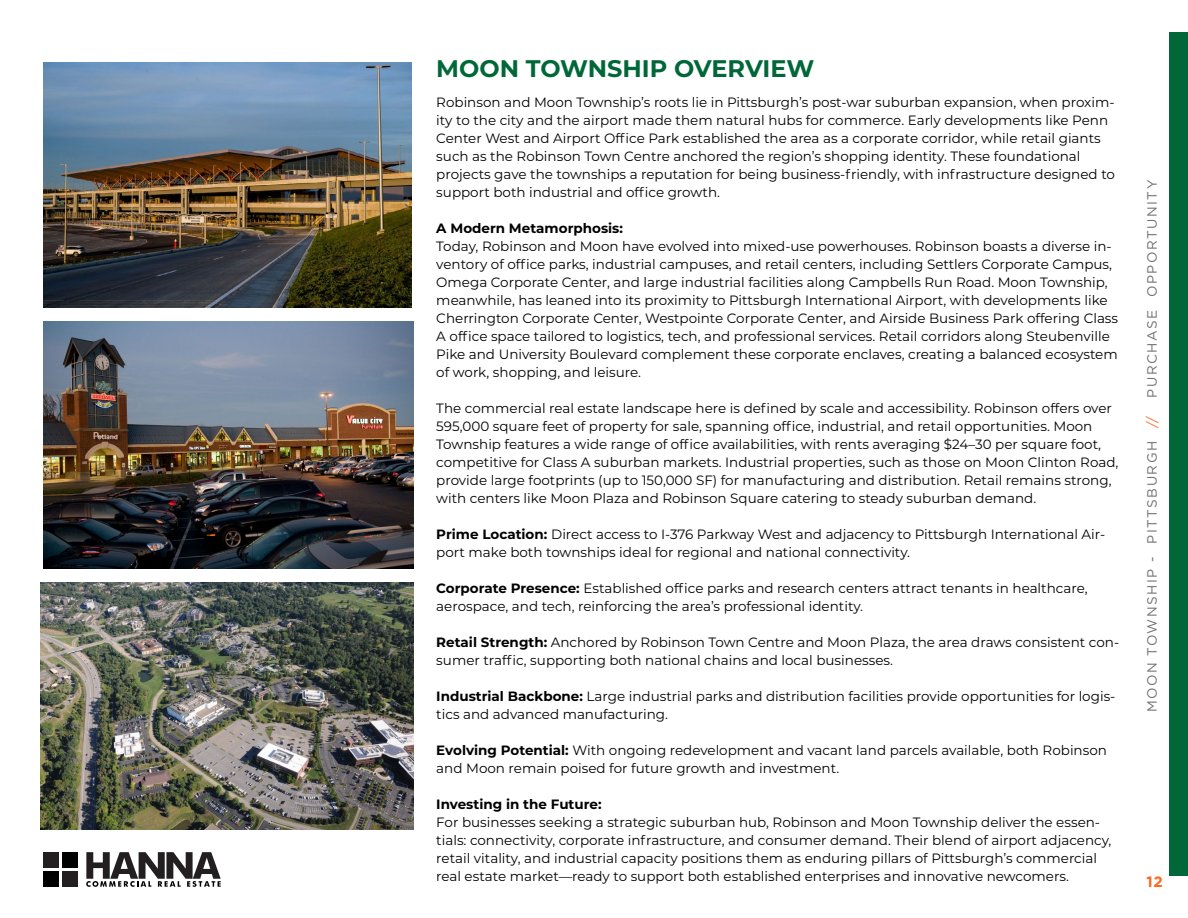
<style>
.page{position:relative;width:1188px;height:918px;background:#fff}
.page>*{position:absolute;margin:0;border:0;box-sizing:border-box;transform-origin:0 0}
.t1{font:700 24px "Montserrat";color:#006838}
.t2{font:700 15px "Gotham";color:#ff671d}
.t3{font:13.5px/18px "Montserrat";color:#000}
.t4{font:13.5px "Gotham";letter-spacing:.11em;color:#6f7171}
.t5{font:700 13.5px "Montserrat";color:#000}
.s1{font-weight:700}
.s2{color:#ff671d}
</style>
<div class="page">
<div style="left:1170px;top:33px;width:18px;height:843px;background:#006838"></div>
<svg style="left:86px;top:852px;width:135px;height:35px"></svg>
<div style="left:43px;top:852px;width:16px;height:16px;background:#231f20"></div>
<div style="left:62px;top:852px;width:16px;height:16px;background:#000"></div>
<div style="left:43px;top:871px;width:16px;height:16px;background:#000"></div>
<div style="left:62px;top:871px;width:16px;height:16px;background:#231f20"></div>
<img style="left:43px;top:322px;width:371px;height:246px">
<img style="left:43px;top:62px;width:368px;height:246px">
<img style="left:41px;top:582px;width:373px;height:248px">
<h1 class="t1" style="left:436px;top:51px;width:379px">MOON TOWNSHIP OVERVIEW</h1>
<p class="t3" style="left:436px;top:93px;width:680px">Robinson and Moon Township’s roots lie in Pittsburgh’s post-war suburban expansion, when proxim&shy;ity to the city and the airport made them natural hubs for commerce. Early developments like Penn Center West and Airport Office Park established the area as a corporate corridor, while retail giants such as the Robinson Town Centre anchored the region’s shopping identity. These foundational projects gave the townships a reputation for being business-friendly, with infrastructure designed to support both industrial and office growth.</p>
<p class="t5" style="left:436px;top:218px;width:188px">A Modern Metamorphosis:</p>
<p class="t3" style="left:436px;top:237px;width:683px">Today, Robinson and Moon have evolved into mixed-use powerhouses. Robinson boasts a diverse in&shy;ventory of office parks, industrial campuses, and retail centers, including Settlers Corporate Campus, Omega Corporate Center, and large industrial facilities along Campbells Run Road. Moon Township, meanwhile, has leaned into its proximity to Pittsburgh International Airport, with developments like Cherrington Corporate Center, Westpointe Corporate Center, and Airside Business Park offering Class A office space tailored to logistics, tech, and professional services. Retail corridors along Steubenville Pike and University Boulevard complement these corporate enclaves, creating a balanced ecosystem of work, shopping, and leisure.</p>
<p class="t3" style="left:436px;top:399px;width:684px">The commercial real estate landscape here is defined by scale and accessibility. Robinson offers over 595,000 square feet of property for sale, spanning office, industrial, and retail opportunities. Moon Township features a wide range of office availabilities, with rents averaging $24–30 per square foot, competitive for Class A suburban markets. Industrial properties, such as those on Moon Clinton Road, provide large footprints (up to 150,000 SF) for manufacturing and distribution. Retail remains strong, with centers like Moon Plaza and Robinson Square catering to steady suburban demand.</p>
<p class="t3" style="left:436px;top:525px;width:670px"><span class="s1">Prime Location:</span> Direct access to I-376 Parkway West and adjacency to Pittsburgh International Air&shy;port make both townships ideal for regional and national connectivity.</p>
<p class="t3" style="left:436px;top:579px;width:653px"><span class="s1">Corporate Presence:</span> Established office parks and research centers attract tenants in healthcare, aerospace, and tech, reinforcing the area’s professional identity.</p>
<p class="t3" style="left:436px;top:633px;width:684px"><span class="s1">Retail Strength:</span> Anchored by Robinson Town Centre and Moon Plaza, the area draws consistent con&shy;sumer traffic, supporting both national chains and local businesses.</p>
<p class="t3" style="left:436px;top:687px;width:681px"><span class="s1">Industrial Backbone:</span> Large industrial parks and distribution facilities provide opportunities for logis&shy;tics and advanced manufacturing.</p>
<p class="t3" style="left:436px;top:741px;width:672px"><span class="s1">Evolving Potential:</span> With ongoing redevelopment and vacant land parcels available, both Robinson and Moon remain poised for future growth and investment.</p>
<p class="t5" style="left:436px;top:794px;width:167px">Investing in the Future:</p>
<p class="t3" style="left:436px;top:813px;width:677px">For businesses seeking a strategic suburban hub, Robinson and Moon Township deliver the essen&shy;tials: connectivity, corporate infrastructure, and consumer demand. Their blend of airport adjacency, retail vitality, and industrial capacity positions them as enduring pillars of Pittsburgh’s commercial real estate market—ready to support both established enterprises and innovative newcomers.</p>
<p class="t4" style="left:1143px;top:398px;width:219px;rotate:-90deg">PURCHASE OPPORTUNITY</p>
<p class="t4" style="left:1143px;top:712px;width:299px;rotate:-90deg">MOON TOWNSHIP - PITTSBURGH <span class="s2">//</span></p>
<p class="t2" style="left:1146px;top:872px;width:18px">12</p>
</div>
